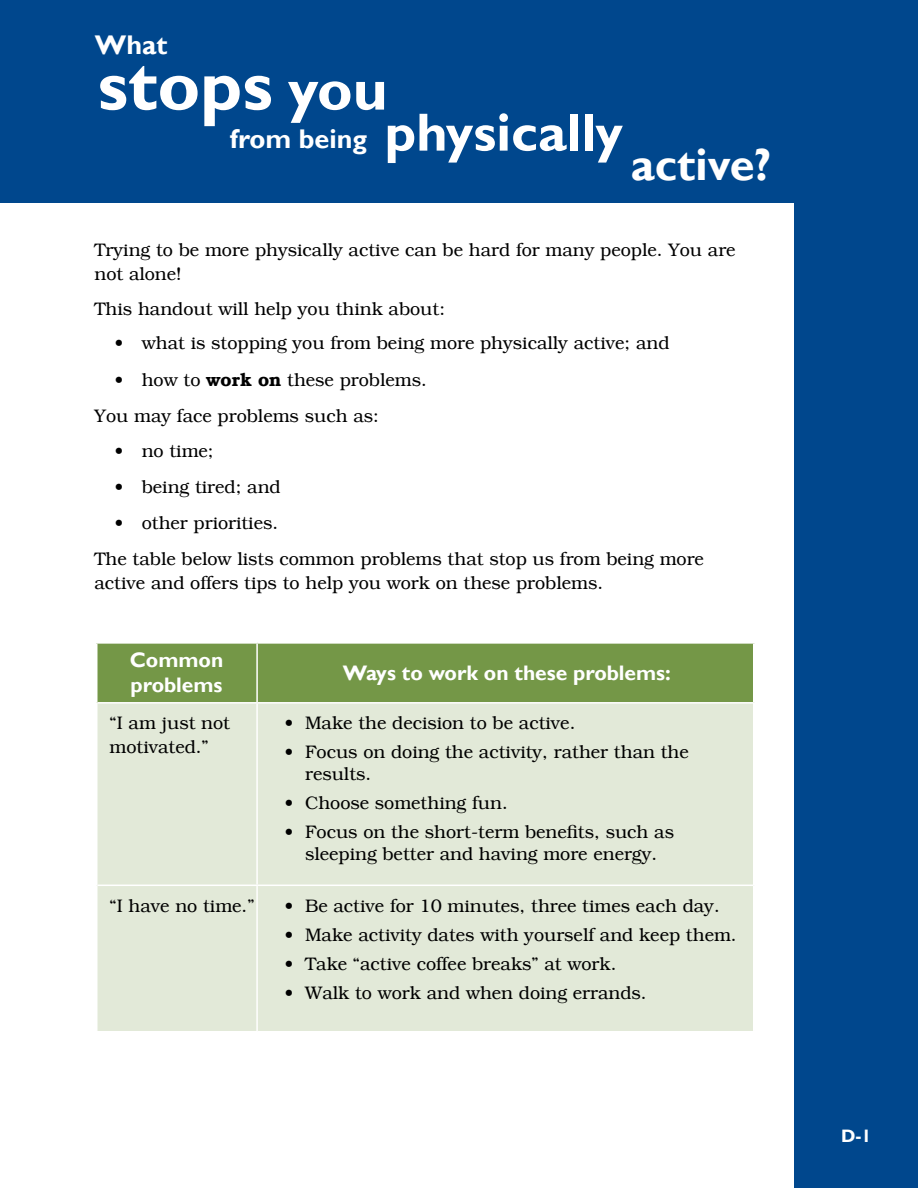
<style>
.page{position:relative;width:918px;height:1188px;background:#fff}
.page>*{position:absolute;margin:0;border:0;box-sizing:border-box;transform-origin:0 0}
.Main_Title_48pt{font:700 72px "Gill Sans";color:#fff}
.Main_Title_48pt-2{font:700 60px "Gill Sans";color:#fff}
.Main_title__36_pt{font:700 54px "Gill Sans";color:#fff}
.Main_title_30{font:700 45px "Gill Sans";color:#fff}
.Main_Title{font:700 27px "Gill Sans";color:#fff}
.Inbox_Head_white{font:700 21px/25.2px "Gill Sans";color:#fff}
.Body_Text{font:300 18px/24px "Bookman";color:#000}
.Page_number{font:700 18px "Gill Sans";color:#fff}
.s1{font-weight:600}
</style>
<div class="page">
<div style="left:0;top:0;width:916px;height:202px;background:#00478d"></div>
<div style="left:794px;top:0;width:124px;height:1188px;background:#00478d"></div>
<div style="left:98px;top:644px;width:655px;height:58px;background:#749747"></div>
<div style="left:98px;top:704px;width:655px;height:327px;background:#e2e9d8"></div>
<hr style="left:256px;top:644px;width:2px;height:58px;background:#fff">
<hr style="left:256px;top:704px;width:2px;height:181px;background:#fff">
<hr style="left:98px;top:885px;width:159px;height:1px;background:#fff">
<hr style="left:257px;top:885px;width:496px;height:1px;background:#fff">
<hr style="left:256px;top:886px;width:2px;height:145px;background:#fff">
<svg style="left:96px;top:644px;width:2px;height:59px"></svg>
<svg style="left:97px;top:703px;width:1px;height:182px"></svg>
<svg style="left:97px;top:885px;width:1px;height:146px"></svg>
<p class="Main_Title" style="left:95px;top:29px;width:74px">What</p>
<p class="Main_Title_48pt" style="left:98px;top:42px;width:177px">stops</p>
<p class="Main_Title_48pt-2" style="left:288px;top:53px;width:101px">you</p>
<p class="Main_Title" style="left:230px;top:123px;width:139px">from being</p>
<p class="Main_title__36_pt" style="left:385px;top:100px;width:240px">physically</p>
<p class="Main_title_30" style="left:631px;top:137px;width:142px">active?</p>
<p class="Body_Text" style="left:94px;top:238px;width:643px">Trying to be more physically active can be hard for many people. You are not alone!</p>
<p class="Body_Text" style="left:94px;top:297px;width:352px">This handout will help you think about:</p>
<p class="Body_Text" style="left:115px;top:332px;width:556px">• what is stopping you from being more physically active; and</p>
<p class="Body_Text" style="left:115px;top:368px;width:314px">• how to <span class="s1">work on</span> these problems.</p>
<p class="Body_Text" style="left:94px;top:404px;width:286px">You may face problems such as:</p>
<p class="Body_Text" style="left:115px;top:439px;width:100px">• no time;</p>
<p class="Body_Text" style="left:115px;top:475px;width:167px">• being tired; and</p>
<p class="Body_Text" style="left:115px;top:511px;width:165px">• other priorities.</p>
<p class="Body_Text" style="left:94px;top:547px;width:611px">The table below lists common problems that stop us from being more active and offers tips to help you work on these problems.</p>
<p class="Inbox_Head_white" style="left:130px;top:648px;width:95px">Common problems</p>
<p class="Inbox_Head_white" style="left:343px;top:661px;width:330px">Ways to work on these problems:</p>
<p class="Body_Text" style="left:110px;top:711px;width:122px">“I am just not motivated.”</p>
<p class="Body_Text" style="left:285px;top:711px;width:292px">• Make the decision to be active.</p>
<p class="Body_Text" style="left:305px;top:742px;width:385px;line-height:21.6px;text-indent:-20px">• Focus on doing the activity, rather than the results.</p>
<p class="Body_Text" style="left:285px;top:791px;width:224px">• Choose something fun.</p>
<p class="Body_Text" style="left:285px;top:822px;width:391px;line-height:21.6px;text-align:center">• Focus on the short-term benefits, such as sleeping better and having more energy.</p>
<p class="Body_Text" style="left:110px;top:894px;width:147px">“I have no time.”</p>
<p class="Body_Text" style="left:285px;top:894px;width:436px">• Be active for 10 minutes, three times each day.</p>
<p class="Body_Text" style="left:285px;top:923px;width:453px">• Make activity dates with yourself and keep them.</p>
<p class="Body_Text" style="left:285px;top:952px;width:333px">• Take “active coffee breaks” at work.</p>
<p class="Body_Text" style="left:285px;top:981px;width:363px">• Walk to work and when doing errands.</p>
<p class="Page_number" style="left:841px;top:1125px;width:32px">D-1</p>
</div>
